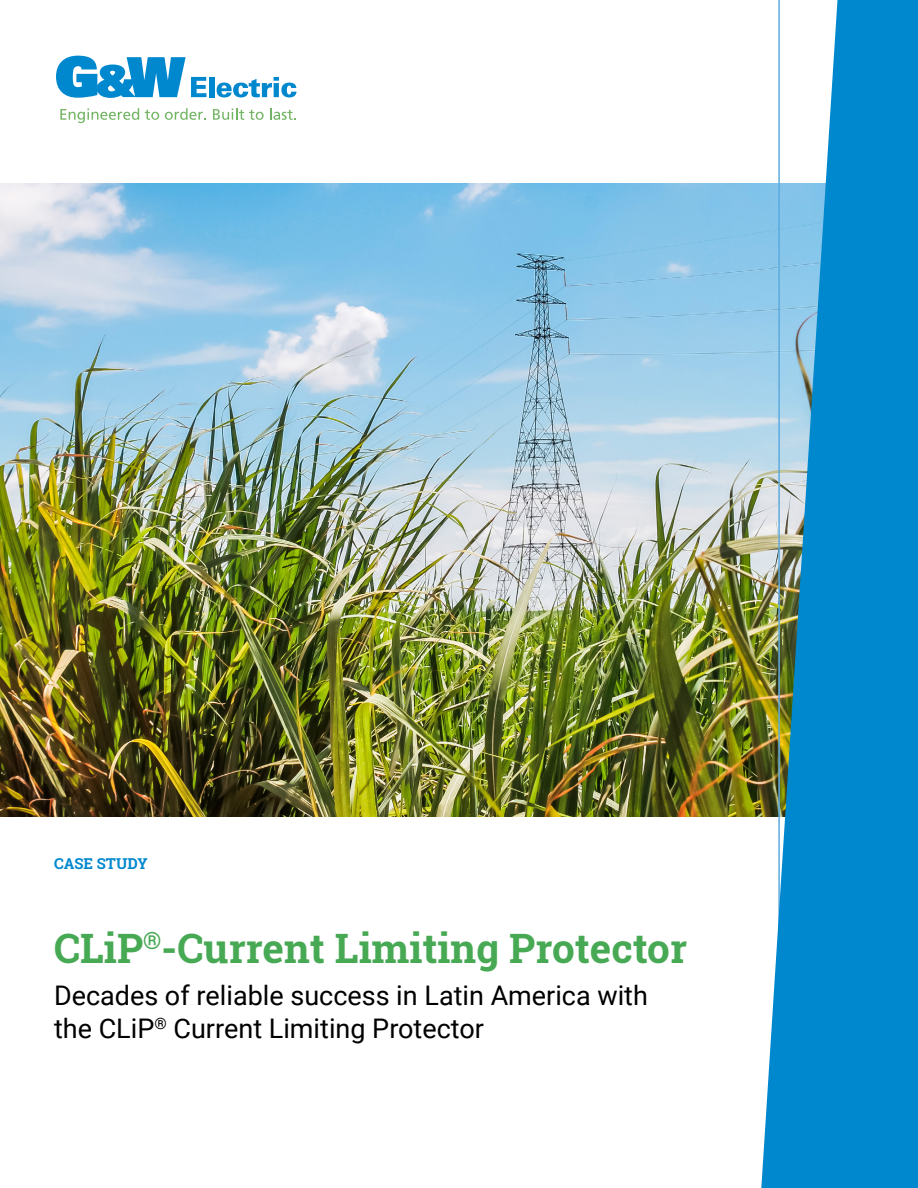
<style>
.page{position:relative;width:918px;height:1188px;background:#fff}
.page>*{position:absolute;margin:0;border:0;box-sizing:border-box;transform-origin:0 0}
.t1{font:700 40.5px "Roboto Slab";color:#47a954}
.t2{font:27px/33px "Roboto";color:#000}
.t3{font:700 15px "Roboto Slab";color:#0088ce}
</style>
<div class="page">
<img style="left:0;top:184px;width:761px;height:632px">
<svg style="left:56px;top:56px;width:150px;height:42px"></svg>
<div style="left:209px;top:77px;width:5px;height:20px;background:#0088ce"></div>
<svg style="left:217px;top:77px;width:79px;height:20px"></svg>
<svg style="left:60px;top:108px;width:79px;height:15px"></svg>
<svg style="left:145px;top:110px;width:14px;height:10px"></svg>
<svg style="left:165px;top:108px;width:41px;height:12px"></svg>
<svg style="left:213px;top:108px;width:51px;height:12px"></svg>
<svg style="left:270px;top:108px;width:26px;height:12px"></svg>
<svg style="left:761px;top:0;width:157px;height:1188px;background:#2d99ce"></svg>
<p class="t3" style="left:54px;top:853px;width:95px">CASE STUDY</p>
<p class="t1" style="left:54px;top:920px;width:635px">CLiP<sup>®</sup>-Current Limiting Protector</p>
<p class="t2" style="left:54px;top:978px;width:595px">Decades of reliable success in Latin America with the CLiP<sup>®</sup> Current Limiting Protector</p>
</div>
